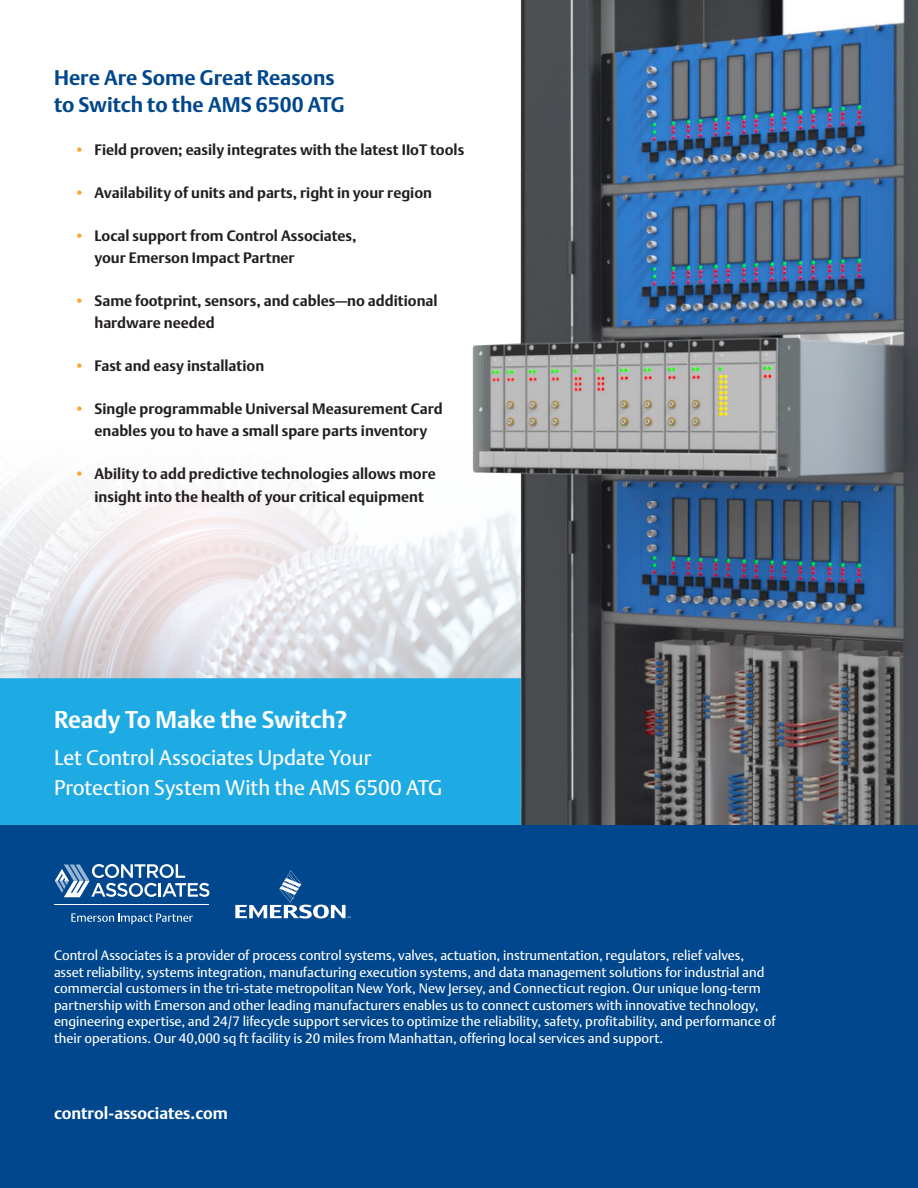
<style>
.page{position:relative;width:918px;height:1188px;background:#fff}
.page>*{position:absolute;margin:0;border:0;box-sizing:border-box;transform-origin:0 0}
.t1{font:700 24px "DTL Argo T";color:#fff}
.t2{font:21px/30px "DTL Argo T";color:#fff}
.t3{font:700 21px/27px "DTL Argo T";color:#01478d}
.t4{font:700 16.5px "DTL Argo T";color:#fff}
.t5{font:700 15px/22.5px "DTL Argo T";color:#231f20}
.t6{font:13.5px/16.5px "DTL Argo T";color:#fff}
.s1{font-weight:400;color:#faa633}
</style>
<div class="page">
<img style="left:0;top:483px;width:297px;height:195px">
<div style="left:0;top:678px;width:297px;height:147px;background:#1eaae2"></div>
<img style="left:297px;top:0;width:621px;height:825px">
<div style="left:0;top:825px;width:918px;height:363px;background:#01478d"></div>
<svg style="left:235px;top:870px;width:116px;height:49px"></svg>
<svg style="left:71px;top:913px;width:122px;height:11px"></svg>
<hr style="left:55px;top:905px;width:154px;height:1px;background:#fff">
<svg style="left:55px;top:864px;width:154px;height:33px"></svg>
<p class="t3" style="left:54px;top:64px;width:292px">Here Are Some Great Reasons to Switch to the AMS 6500 ATG</p>
<p class="t5" style="left:74px;top:138px;width:392px"><span class="s1">•</span> Field proven; easily integrates with the latest IIoT tools</p>
<p class="t5" style="left:74px;top:181px;width:359px"><span class="s1">•</span> Availability of units and parts, right in your region</p>
<p class="t5" style="left:94px;top:224px;width:264px;text-indent:-20px"><span class="s1">•</span> Local support from Control Associates, your Emerson Impact Partner</p>
<p class="t5" style="left:94px;top:289px;width:345px;text-indent:-20px"><span class="s1">•</span> Same footprint, sensors, and cables—no additional hardware needed</p>
<p class="t5" style="left:74px;top:354px;width:191px"><span class="s1">•</span> Fast and easy installation</p>
<p class="t5" style="left:74px;top:397px;width:370px;text-align:center"><span class="s1">•</span> Single programmable Universal Measurement Card enables you to have a small spare parts inventory</p>
<p class="t5" style="left:74px;top:462px;width:363px;text-align:center"><span class="s1">•</span> Ability to add predictive technologies allows more insight into the health of your critical equipment</p>
<p class="t1" style="left:54px;top:705px;width:295px">Ready To Make the Switch?</p>
<p class="t2" style="left:54px;top:742px;width:390px">Let Control Associates Update Your<br>Protection System With the AMS 6500 ATG</p>
<p class="t6" style="left:54px;top:947px;width:723px">Control Associates is a provider of process control systems, valves, actuation, instrumentation, regulators, relief valves, asset reliability, systems integration, manufacturing execution systems, and data management solutions for industrial and commercial customers in the tri-state metropolitan New York, New Jersey, and Connecticut region. Our unique long-term partnership with Emerson and other leading manufacturers enables us to connect customers with innovative technology, engineering expertise, and 24/7 lifecycle support services to optimize the reliability, safety, profitability, and performance of their operations. Our 40,000 sq ft facility is 20 miles from Manhattan, offering local services and support.</p>
<p class="t4" style="left:54px;top:1104px;width:175px">control-associates.com</p>
</div>
